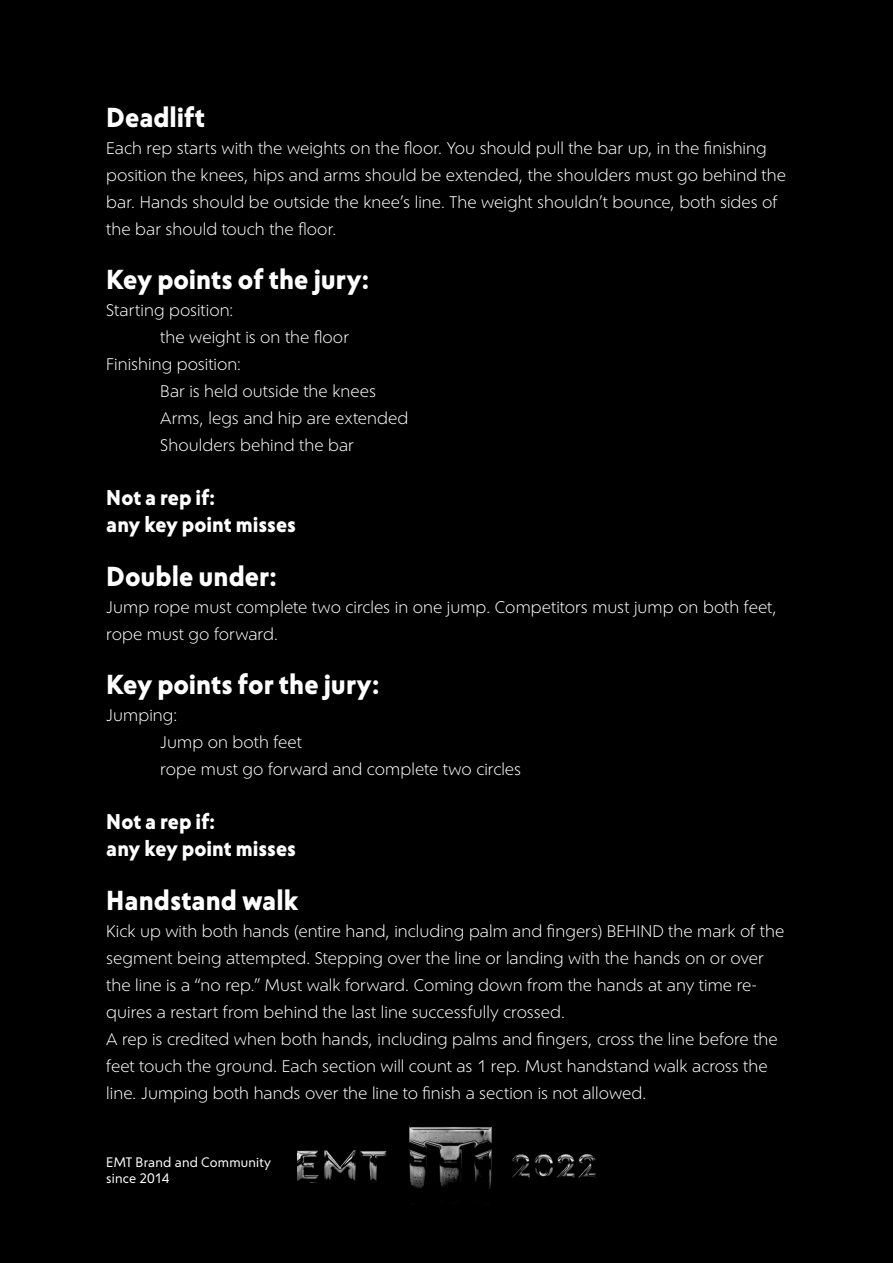
<style>
.page{position:relative;width:893px;height:1263px;background:#fff}
.page>*{position:absolute;margin:0;border:0;box-sizing:border-box;transform-origin:0 0}
.t1{font:700 27px "Corsica MX";color:#fff}
.t2{font:700 21px/27px "Corsica MX";color:#fff}
.t3{font:16.5px/27px "Corsica LX";color:#fff}
.t4{font:13.5px/16.2px "Corsica MX";letter-spacing:.01em;color:#fff}
</style>
<div class="page">
<div style="left:1px;top:1px;width:891px;height:1261px;background:#000"></div>
<img style="left:298px;top:1127px;width:297px;height:78px">
<h1 class="t1" style="left:106px;top:101px;width:100px">Deadlift</h1>
<p class="t3" style="left:106px;top:135px;width:681px">Each rep starts with the weights on the floor. You should pull the bar up, in the finishing position the knees, hips and arms should be extended, the shoulders must go behind the bar. Hands should be outside the knee’s line. The weight shouldn’t bounce, both sides of the bar should touch the floor.</p>
<h1 class="t1" style="left:106px;top:263px;width:265px">Key points of the jury:</h1>
<p class="t3" style="left:106px;top:297px;width:129px">Starting position:</p>
<p class="t3" style="left:160px;top:324px;width:190px">the weight is on the floor</p>
<p class="t3" style="left:106px;top:351px;width:137px">Finishing position:</p>
<p class="t3" style="left:160px;top:378px;width:217px">Bar is held outside the knees</p>
<p class="t3" style="left:160px;top:405px;width:250px">Arms, legs and hip are extended</p>
<p class="t3" style="left:160px;top:432px;width:195px">Shoulders behind the bar</p>
<p class="t2" style="left:106px;top:484px;width:191px">Not a rep if:<br>any key point misses</p>
<h1 class="t1" style="left:106px;top:560px;width:172px">Double under:</h1>
<p class="t3" style="left:106px;top:594px;width:672px">Jump rope must complete two circles in one jump. Competitors must jump on both feet, rope must go forward.</p>
<h1 class="t1" style="left:106px;top:668px;width:275px">Key points for the jury:</h1>
<p class="t3" style="left:160px;top:702px;width:362px;text-indent:-54px">Jumping:<br>Jump on both feet<br>rope must go forward and complete two circles</p>
<p class="t2" style="left:106px;top:808px;width:191px">Not a rep if:<br>any key point misses</p>
<h1 class="t1" style="left:106px;top:884px;width:194px">Handstand walk</h1>
<p class="t3" style="left:106px;top:918px;width:680px">Kick up with both hands (entire hand, including palm and fingers) BEHIND the mark of the segment being attempted. Stepping over the line or landing with the hands on or over the line is a “no rep.” Must walk forward. Coming down from the hands at any time re&shy;quires a restart from behind the last line successfully crossed.<br>A rep is credited when both hands, including palms and fingers, cross the line before the feet touch the ground. Each section will count as 1 rep. Must handstand walk across the line. Jumping both hands over the line to finish a section is not allowed.</p>
<p class="t4" style="left:106px;top:1154px;width:166px">EMT Brand and Community since 2014</p>
</div>
